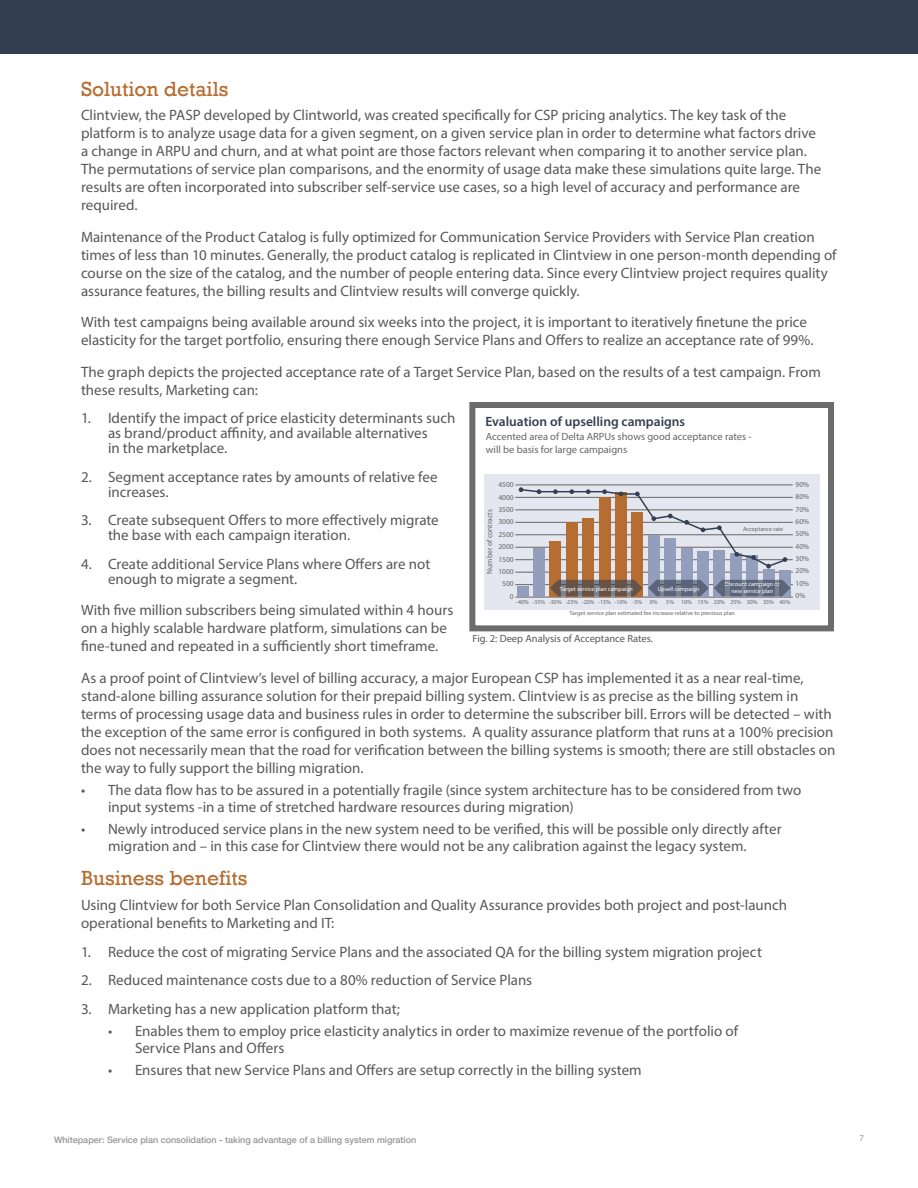
<style>
.page{position:relative;width:918px;height:1188px;background:#fff}
.page>*{position:absolute;margin:0;border:0;box-sizing:border-box;transform-origin:0 0}
.section_subhead{font:21px "Rockwell";color:#b66d31}
.body_copy{font:15px/18px "Myriad Pro";color:#57585a}
.t1{font:600 13.5px "Myriad Pro";color:#344051}
.t2{font:10.5px/12.6px "Myriad Pro";color:#676666}
.t3{font:10.5px "Myriad Pro";color:#57585a}
.t4{font:500 9px "Helvetica Neue";color:#939598}
.t5{font:9px "Myriad Pro";color:#939598}
.t6{font:7.5px/12.3px "Myriad Pro";color:#676666;text-align:right}
.t7{font:6px "Myriad Pro";color:#676666}
.t8{font:6px/7.2px "Myriad Pro";color:#fff;text-align:center}
</style>
<div class="page">
<div style="left:0;top:0;width:918px;height:54px;background:#333e50"></div>
<div style="left:469px;top:402px;width:365px;height:229px;border:6px solid #6d6c6d"></div>
<div style="left:484px;top:474px;width:336px;height:135px;background:#e4e7ef"></div>
<hr style="left:515px;top:485px;width:278px;height:1px;background:#676666">
<hr style="left:515px;top:522px;width:278px;height:1px;background:#676666">
<hr style="left:515px;top:559px;width:278px;height:1px;background:#676666">
<hr style="left:515px;top:547px;width:278px;height:1px;background:#676666">
<hr style="left:515px;top:584px;width:278px;height:1px;background:#676666">
<hr style="left:515px;top:597px;width:278px;height:1px;background:#676666">
<hr style="left:515px;top:497px;width:278px;height:1px;background:#676666">
<hr style="left:515px;top:535px;width:278px;height:1px;background:#676666">
<hr style="left:515px;top:510px;width:278px;height:1px;background:#676666">
<hr style="left:515px;top:572px;width:278px;height:1px;background:#676666">
<div style="left:665px;top:538px;width:11px;height:59px;background:#939ebd"></div>
<div style="left:566px;top:522px;width:11px;height:75px;background:#b66d31"></div>
<div style="left:550px;top:542px;width:11px;height:55px;background:#b66d31"></div>
<div style="left:533px;top:548px;width:12px;height:49px;background:#939ebd"></div>
<div style="left:517px;top:586px;width:11px;height:11px;background:#939ebd"></div>
<div style="left:648px;top:535px;width:11px;height:62px;background:#939ebd"></div>
<div style="left:632px;top:512px;width:11px;height:85px;background:#b66d31"></div>
<div style="left:615px;top:492px;width:12px;height:105px;background:#b66d31"></div>
<div style="left:599px;top:497px;width:11px;height:100px;background:#b66d31"></div>
<div style="left:583px;top:518px;width:11px;height:79px;background:#b66d31"></div>
<div style="left:730px;top:553px;width:11px;height:44px;background:#939ebd"></div>
<div style="left:714px;top:550px;width:11px;height:47px;background:#939ebd"></div>
<div style="left:697px;top:551px;width:12px;height:46px;background:#939ebd"></div>
<div style="left:681px;top:548px;width:11px;height:49px;background:#939ebd"></div>
<div style="left:747px;top:555px;width:11px;height:42px;background:#939ebd"></div>
<div style="left:763px;top:569px;width:11px;height:28px;background:#939ebd"></div>
<div style="left:779px;top:570px;width:12px;height:27px;background:#939ebd"></div>
<svg style="left:550px;top:580px;width:241px;height:16px;background:#706e77"></svg>
<svg style="left:519px;top:487px;width:268px;height:82px"></svg>
<p class="section_subhead" style="left:81px;top:76px;width:149px">Solution details</p>
<p class="body_copy" style="left:81px;top:106px;width:742px">Clintview, the PASP developed by Clintworld, was created specifically for CSP pricing analytics. The key task of the platform is to analyze usage data for a given segment, on a given service plan in order to determine what factors drive a change in ARPU and churn, and at what point are those factors relevant when comparing it to another service plan.<br>The permutations of service plan comparisons, and the enormity of usage data make these simulations quite large. The results are often incorporated into subscriber self-service use cases, so a high level of accuracy and performance are required.</p>
<p class="body_copy" style="left:81px;top:228px;width:757px">Maintenance of the Product Catalog is fully optimized for Communication Service Providers with Service Plan creation times of less than 10 minutes. Generally, the product catalog is replicated in Clintview in one person-month depending of course on the size of the catalog, and the number of people entering data. Since every Clintview project requires quality assurance features, the billing results and Clintview results will converge quickly.</p>
<p class="body_copy" style="left:81px;top:313px;width:734px">With test campaigns being available around six weeks into the project, it is important to iteratively finetune the price elasticity for the target portfolio, ensuring there enough Service Plans and Offers to realize an acceptance rate of 99%.</p>
<p class="body_copy" style="left:81px;top:363px;width:742px">The graph depicts the projected acceptance rate of a Target Service Plan, based on the results of a test campaign. From these results, Marketing can:</p>
<p class="body_copy" style="left:108px;top:411px;width:349px;line-height:15px;text-indent:-27px">1. Identify the impact of price elasticity determinants such as brand/product affinity, and available alternatives<br>in the marketplace.</p>
<p class="body_copy" style="left:108px;top:469px;width:331px;line-height:15px;text-indent:-27px">2. Segment acceptance rates by amounts of relative fee increases.</p>
<p class="body_copy" style="left:108px;top:513px;width:332px;line-height:15px;text-indent:-27px">3. Create subsequent Offers to more effectively migrate the base with each campaign iteration.</p>
<p class="body_copy" style="left:108px;top:556px;width:324px;line-height:15px;text-indent:-27px">4. Create additional Service Plans where Offers are not enough to migrate a segment.</p>
<p class="body_copy" style="left:81px;top:601px;width:374px">With five million subscribers being simulated within 4 hours on a highly scalable hardware platform, simulations can be fine-tuned and repeated in a sufficiently short timeframe.</p>
<p class="body_copy" style="left:81px;top:669px;width:756px">As a proof point of Clintview’s level of billing accuracy, a major European CSP has implemented it as a near real-time, stand-alone billing assurance solution for their prepaid billing system. Clintview is as precise as the billing system in terms of processing usage data and business rules in order to determine the subscriber bill. Errors will be detected – with the exception of the same error is configured in both systems. A quality assurance platform that runs at a 100% precision does not necessarily mean that the road for verification between the billing systems is smooth; there are still obstacles on the way to fully support the billing migration.</p>
<p class="body_copy" style="left:108px;top:782px;width:695px;line-height:16.5px;text-indent:-27px">• The data flow has to be assured in a potentially fragile (since system architecture has to be considered from two input systems -in a time of stretched hardware resources during migration)</p>
<p class="body_copy" style="left:81px;top:821px;width:702px;line-height:16.5px;text-align:center">• Newly introduced service plans in the new system need to be verified, this will be possible only directly after migration and – in this case for Clintview there would not be any calibration against the legacy system.</p>
<p class="section_subhead" style="left:81px;top:866px;width:168px">Business benefits</p>
<p class="body_copy" style="left:81px;top:896px;width:708px">Using Clintview for both Service Plan Consolidation and Quality Assurance provides both project and post-launch operational benefits to Marketing and IT:</p>
<p class="body_copy" style="left:81px;top:942px;width:682px">1. Reduce the cost of migrating Service Plans and the associated QA for the billing system migration project</p>
<p class="body_copy" style="left:81px;top:971px;width:453px">2. Reduced maintenance costs due to a 80% reduction of Service Plans</p>
<p class="body_copy" style="left:81px;top:999px;width:320px">3. Marketing has a new application platform that;</p>
<p class="body_copy" style="left:135px;top:1023px;width:605px;line-height:16.5px;text-indent:-27px">• Enables them to employ price elasticity analytics in order to maximize revenue of the portfolio of<br>Service Plans and Offers</p>
<p class="body_copy" style="left:108px;top:1061px;width:535px">• Ensures that new Service Plans and Offers are setup correctly in the billing system</p>
<p class="t1" style="left:485px;top:413px;width:201px">Evaluation of upselling campaigns</p>
<p class="t2" style="left:486px;top:430px;width:267px">Accented area of Delta ARPUs shows good acceptance rates - will be basis for large campaigns</p>
<p class="t6" style="left:498px;top:479px;width:17px">4500</p>
<p class="t6" style="left:483px;top:574px;width:66px;rotate:-90deg">Number of contracts</p>
<p class="t6" style="left:498px;top:503px;width:17px">3500</p>
<p class="t6" style="left:796px;top:478px;width:15px">90%</p>
<p class="t6" style="left:796px;top:503px;width:15px">70%</p>
<p class="t6" style="left:796px;top:540px;width:15px;text-align:justify">40% 30% 20% 10% 0%</p>
<p class="t6" style="left:796px;top:491px;width:15px">80%</p>
<p class="t6" style="left:796px;top:515px;width:15px;text-align:left">60%<br>50%</p>
<p class="t6" style="left:498px;top:491px;width:17px">4000</p>
<p class="t6" style="left:498px;top:528px;width:17px">2500</p>
<p class="t6" style="left:498px;top:516px;width:17px">3000</p>
<p class="t7" style="left:743px;top:525px;width:42px">Acceptance rate</p>
<p class="t6" style="left:498px;top:540px;width:17px">2000<br>1500<br>1000<br>500<br>0</p>
<p class="t8" style="left:560px;top:585px;width:75px">Target service plan campaign</p>
<p class="t8" style="left:658px;top:585px;width:43px">Upsell campaign</p>
<p class="t8" style="left:725px;top:580px;width:57px">Discount campaign or new service plan</p>
<p class="t7" style="left:570px;top:610px;width:167px">Target service plan estimated fee increase relative to previous plan</p>
<p class="t7" style="left:633px;top:599px;width:11px">-5%</p>
<p class="t7" style="left:650px;top:599px;width:9px">0%</p>
<p class="t7" style="left:666px;top:599px;width:109px">5% 10% 15% 20% 25% 30% 35%</p>
<p class="t7" style="left:516px;top:599px;width:113px">-40% -35% -30% -25% -20% -15% -10%</p>
<p class="t7" style="left:780px;top:599px;width:12px">40%</p>
<p class="t3" style="left:472px;top:632px;width:182px">Fig. 2: Deep Analysis of Acceptance Rates.</p>
<p class="t4" style="left:54px;top:1132px;width:364px">Whitepaper: Service plan consolidation - taking advantage of a billing system migration</p>
<p class="t5" style="left:859px;top:1132px;width:6px">7</p>
</div>
